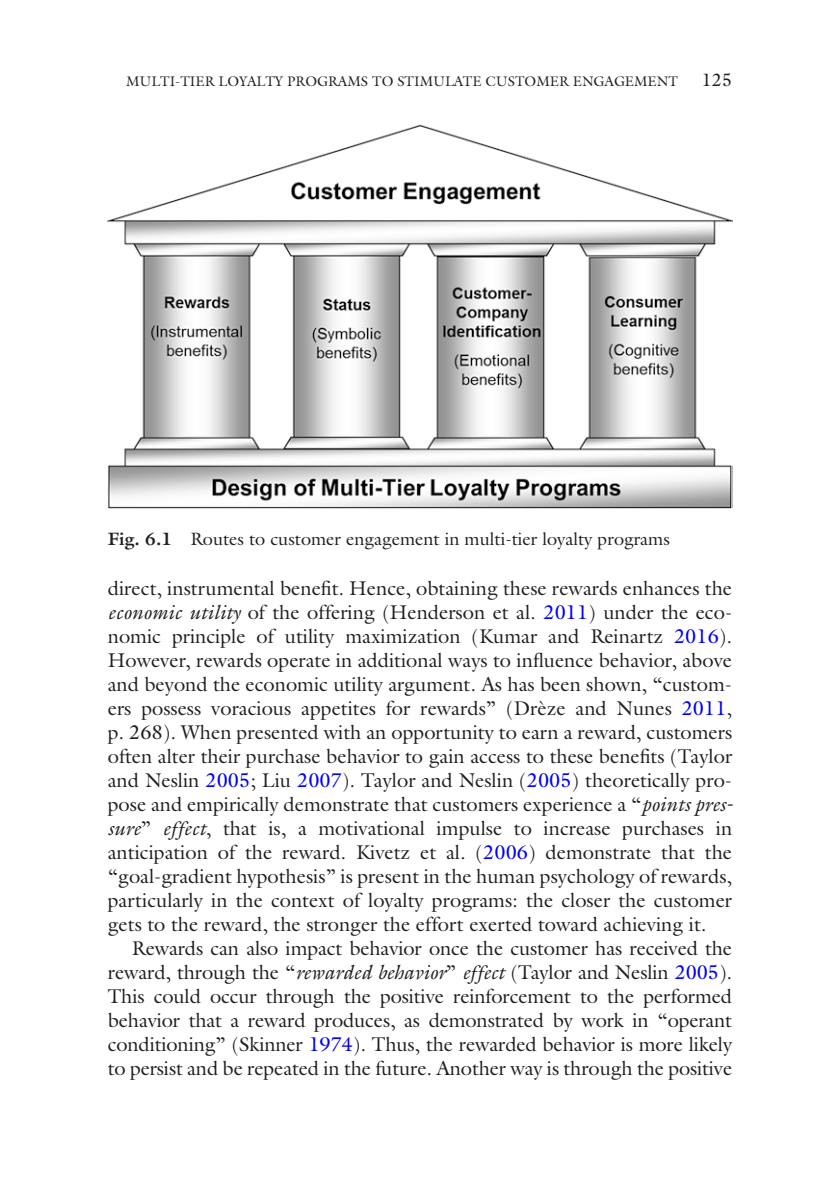
<style>
.page{position:relative;width:840px;height:1191px;background:#fff}
.page>*{position:absolute;margin:0;border:0;box-sizing:border-box;transform-origin:0 0}
.t1{font:20px/24px "Mhvtbg Galliard Std";color:#231f20;text-align:justify}
.t2{font:18px "Mhvtbg Galliard Std";color:#231f20}
.t3{font:14px "Mhvtbg Galliard Std";color:#231f20}
.s1{font-family:"Sjxgby Galliard Std";font-weight:700}
.s2{font-family:"Gyvlmn Galliard Std";font-style:italic}
.s3{color:#0000fa}
</style>
<div class="page">
<img style="left:108px;top:125px;width:623px;height:383px">
<p class="t3" style="left:126px;top:72px;width:553px">MULTI-TIER LOYALTY PROGRAMS TO STIMULATE CUSTOMER ENGAGEMENT</p>
<p class="t2" style="left:701px;top:69px;width:32px">125</p>
<p class="t2" style="left:108px;top:527px;width:563px"><span class="s1">Fig. 6.1</span> Routes to customer engagement in multi-tier loyalty programs</p>
<p class="t1" style="left:108px;top:576px;width:626px">direct, instrumental benefit. Hence, obtaining these rewards enhances the <span class="s2">economic utility</span> of the offering (Henderson et al. <span class="s3">2011</span>) under the eco&shy;nomic principle of utility maximization (Kumar and Reinartz <span class="s3">2016</span>).<br>However, rewards operate in additional ways to influence behavior, above and beyond the economic utility argument. As has been shown, “custom&shy;ers possess voracious appetites for rewards” (Drèze and Nunes <span class="s3">2011</span>, p. 268). When presented with an opportunity to earn a reward, customers often alter their purchase behavior to gain access to these benefits (Taylor and Neslin <span class="s3">2005</span>; Liu <span class="s3">2007</span>). Taylor and Neslin (<span class="s3">2005</span>) theoretically pro&shy;pose and empirically demonstrate that customers experience a “<span class="s2">points pres&shy;sure</span>” <span class="s2">effect</span>, that is, a motivational impulse to increase purchases in anticipation of the reward. Kivetz et al. (<span class="s3">2006</span>) demonstrate that the “goal-gradient hypothesis” is present in the human psychology of rewards, particularly in the context of loyalty programs: the closer the customer gets to the reward, the stronger the effort exerted toward achieving it.</p>
<p class="t1" style="left:108px;top:936px;width:625px;text-indent:24px">Rewards can also impact behavior once the customer has received the reward, through the “<span class="s2">rewarded behavior</span>” <span class="s2">effect</span> (Taylor and Neslin <span class="s3">2005</span>).<br>This could occur through the positive reinforcement to the performed behavior that a reward produces, as demonstrated by work in “operant conditioning” (Skinner <span class="s3">1974</span>). Thus, the rewarded behavior is more likely to persist and be repeated in the future. Another way is through the positive</p>
</div>
